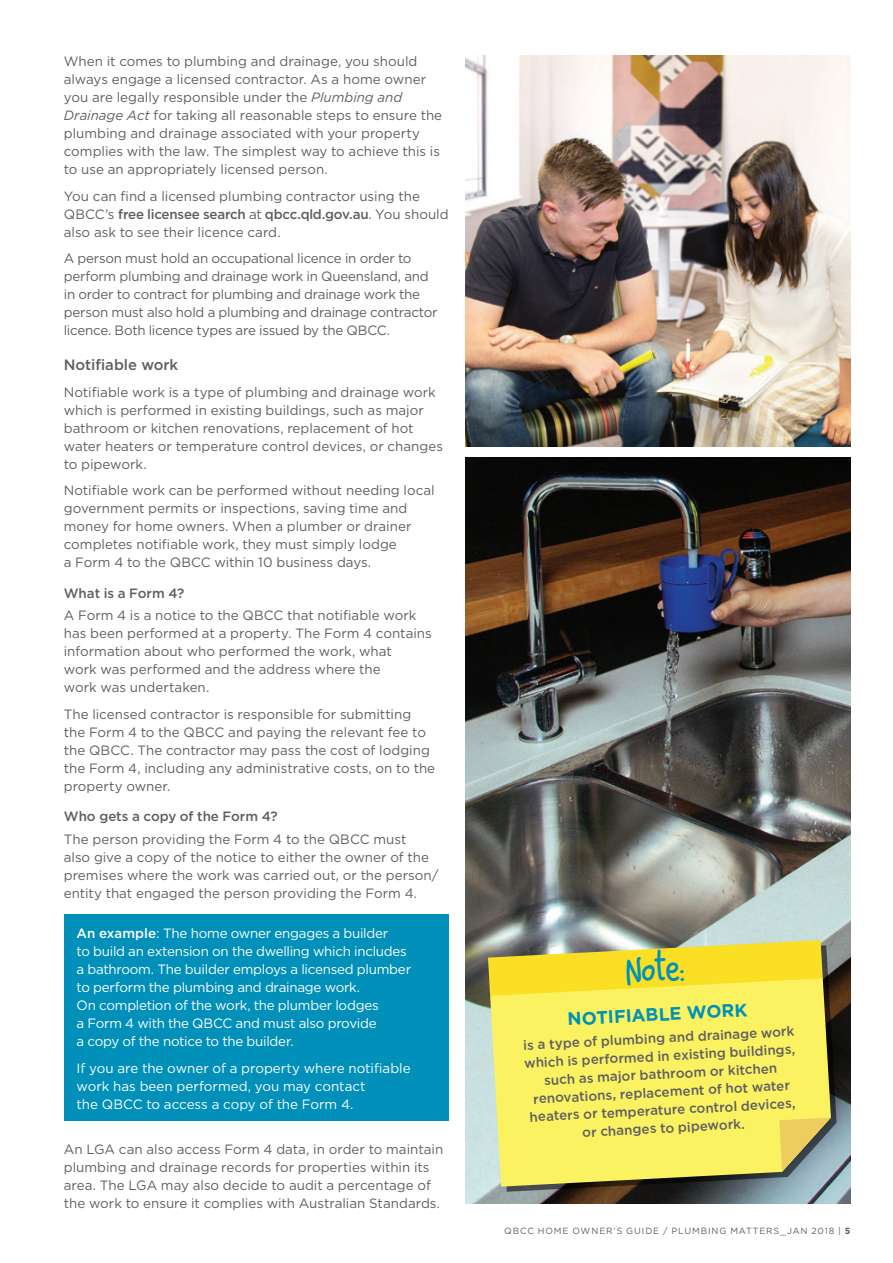
<style>
.page{position:relative;width:893px;height:1263px;background:#fff}
.page>*{position:absolute;margin:0;border:0;box-sizing:border-box;transform-origin:0 0}
.t1{font:43.5px "Sloppy Hand";color:#0090ba}
.t2{font:700 18px "Gotham";color:#0090ba}
.t3{font:500 15px "Gotham";color:#5f5f62}
.t4{font:13.5px/18px "Gotham";color:#5f5f62}
.t5{font:13.5px/18px "Gotham";letter-spacing:-.015em;color:#fff}
.t6{font:13.5px/18px "Gotham";letter-spacing:-.02em;color:#5f5f62}
.t7{font:500 13.5px/18px "Gotham";letter-spacing:-.005em;color:#5f5f62;text-align:center}
.t8{font:9px "Gotham";letter-spacing:.1em;color:#5f5f62}
.s1{font-style:italic}
.s2{font-weight:500}
.s3{font-weight:700}
</style>
<div class="page">
<div style="left:64px;top:914px;width:385px;height:207px;background:#0090ba"></div>
<img style="left:466px;top:457px;width:384px;height:746px">
<img style="left:466px;top:55px;width:384px;height:391px">
<svg style="left:494px;top:945px;width:343px;height:247px"></svg>
<svg style="left:488px;top:940px;width:343px;height:246px;fill:#fbf261"></svg>
<svg style="left:488px;top:940px;width:334px;height:56px"></svg>
<svg style="left:779px;top:1117px;width:52px;height:55px"></svg>
<p class="t4" style="left:64px;top:52px;width:380px">When it comes to plumbing and drainage, you should always engage a licensed contractor. As a home owner you are legally responsible under the <span class="s1">Plumbing and Drainage Act</span> for taking all reasonable steps to ensure the plumbing and drainage associated with your property complies with the law. The simplest way to achieve this is to use an appropriately licensed person.</p>
<p class="t4" style="left:64px;top:186px;width:386px">You can find a licensed plumbing contractor using the<br>QBCC’s <span class="s2">free licensee search</span> at <span class="s2">qbcc.qld.gov.au</span>. You should also ask to see their licence card.</p>
<p class="t6" style="left:64px;top:249px;width:375px">A person must hold an occupational licence in order to perform plumbing and drainage work in Queensland, and in order to contract for plumbing and drainage work the person must also hold a plumbing and drainage contractor licence. Both licence types are issued by the QBCC.</p>
<h3 class="t3" style="left:64px;top:355px;width:116px">Notifiable work</h3>
<p class="t4" style="left:64px;top:383px;width:381px">Notifiable work is a type of plumbing and drainage work which is performed in existing buildings, such as major bathroom or kitchen renovations, replacement of hot water heaters or temperature control devices, or changes to pipework.</p>
<p class="t4" style="left:64px;top:481px;width:373px">Notifiable work can be performed without needing local government permits or inspections, saving time and money for home owners. When a plumber or drainer completes notifiable work, they must simply lodge<br>a Form 4 to the QBCC within 10 business days.</p>
<h4 class="t7" style="left:64px;top:584px;width:122px">What is a Form 4?</h4>
<p class="t4" style="left:64px;top:606px;width:370px">A Form 4 is a notice to the QBCC that notifiable work has been performed at a property. The Form 4 contains information about who performed the work, what<br>work was performed and the address where the<br>work was undertaken.</p>
<p class="t4" style="left:64px;top:705px;width:373px">The licensed contractor is responsible for submitting the Form 4 to the QBCC and paying the relevant fee to the QBCC. The contractor may pass the cost of lodging the Form 4, including any administrative costs, on to the property owner.</p>
<h4 class="t7" style="left:64px;top:807px;width:215px">Who gets a copy of the Form 4?</h4>
<p class="t4" style="left:64px;top:830px;width:376px">The person providing the Form 4 to the QBCC must<br>also give a copy of the notice to either the owner of the premises where the work was carried out, or the person/ entity that engaged the person providing the Form 4.</p>
<p class="t5" style="left:77px;top:924px;width:336px"><span class="s2">An example</span>: The home owner engages a builder<br>to build an extension on the dwelling which includes a bathroom. The builder employs a licensed plumber to perform the plumbing and drainage work.<br>On completion of the work, the plumber lodges<br>a Form 4 with the QBCC and must also provide<br>a copy of the notice to the builder.</p>
<p class="t5" style="left:77px;top:1058px;width:336px">If you are the owner of a property where notifiable work has been performed, you may contact<br>the QBCC to access a copy of the Form 4.</p>
<p class="t4" style="left:64px;top:1140px;width:381px">An LGA can also access Form 4 data, in order to maintain plumbing and drainage records for properties within its area. The LGA may also decide to audit a percentage of the work to ensure it complies with Australian Standards.</p>
<p class="t1" style="left:627px;top:949px;width:59px;rotate:-3deg">Note:</p>
<p class="t2" style="left:567px;top:1007px;width:182px;rotate:-3deg">NOTIFIABLE WORK</p>
<p class="t7" style="left:523px;top:1036px;width:273px;rotate:-3deg">is a type of plumbing and drainage work which is performed in existing buildings, such as major bathroom or kitchen renovations, replacement of hot water heaters or temperature control devices, or changes to pipework.</p>
<p class="t8" style="left:504px;top:1225px;width:348px">QBCC HOME OWNER’S GUIDE / PLUMBING MATTERS_JAN 2018 | <span class="s3">5</span></p>
</div>
